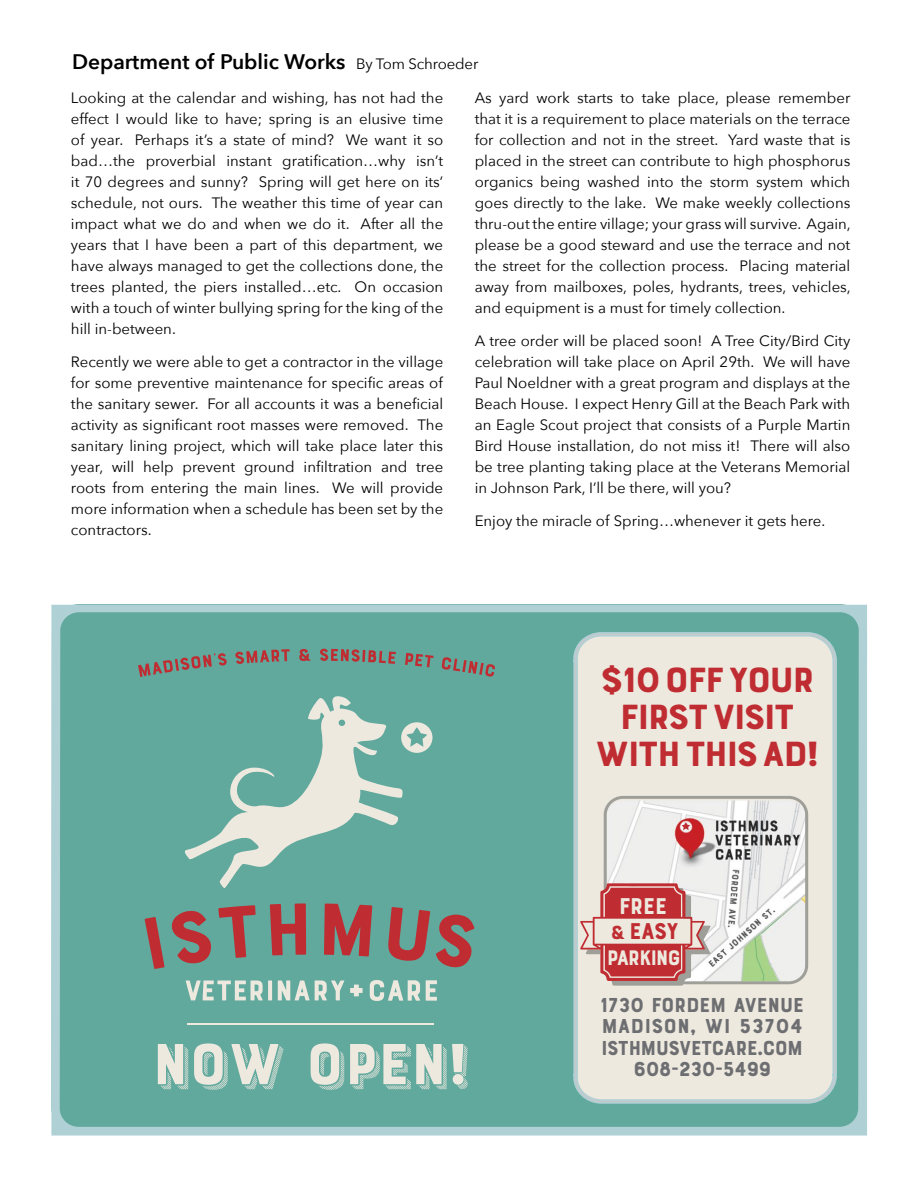
<style>
.page{position:relative;width:918px;height:1188px;background:#fff}
.page>*{position:absolute;margin:0;border:0;box-sizing:border-box;transform-origin:0 0}
.t1{font:60.9px "Bourton Drop Stripes B";color:#eee9df}
.t2{font:36.75px/37.2px "Bourton Base";letter-spacing:-.06em;color:#bf2d32;text-align:center;scale:1.09 1}
.t3{font:24px "Bourton Base";color:#bf2d32}
.t4{font:24px "Bourton Base";color:#eee9df}
.t5{font:22.05px "Bourton Base";letter-spacing:-.06em;color:#eee9df}
.t6{font:21.3px/21.5px "Bourton Base";letter-spacing:-.025em;color:#6d6e71;text-align:center}
.t7{font:600 21px "Avenir Next";color:#000}
.t8{font:15px/21px "Avenir Next";color:#000;text-align:justify}
.s1{font-weight:400;font-size:15px}
.s2{font-size:19.95px}
</style>
<div class="page">
<svg style="left:51px;top:605px;width:816px;height:531px;background:#69aca3"></svg>
<img style="left:369px;top:625px;width:498px;height:511px">
<div style="left:604px;top:796px;width:204px;height:188px;border:3px solid #9f9f99;border-radius:18px"></div>
<svg style="left:580px;top:883px;width:131px;height:103px;background:#d3908e"></svg>
<svg style="left:401px;top:722px;width:32px;height:31px"></svg>
<svg style="left:324px;top:904px;width:48px;height:53px;background:#a15353"></svg>
<svg style="left:270px;top:903px;width:36px;height:52px;background:#9e5756"></svg>
<svg style="left:388px;top:907px;width:42px;height:54px;background:#936563"></svg>
<svg style="left:436px;top:914px;width:39px;height:53px;background:#946461"></svg>
<svg style="left:218px;top:905px;width:38px;height:53px;background:#867672"></svg>
<svg style="left:145px;top:910px;width:67px;height:59px;background:#89736f"></svg>
<svg style="left:370px;top:980px;width:50px;height:21px"></svg>
<svg style="left:426px;top:980px;width:11px;height:21px"></svg>
<svg style="left:278px;top:980px;width:66px;height:20px"></svg>
<svg style="left:186px;top:981px;width:86px;height:19px;background:#a4c7bc"></svg>
<svg style="left:350px;top:985px;width:13px;height:11px"></svg>
<svg style="left:184px;top:694px;width:243px;height:195px;background:#84b8ad"></svg>
<svg style="left:138px;top:653px;width:89px;height:24px;background:#788982"></svg>
<svg style="left:235px;top:649px;width:55px;height:15px"></svg>
<svg style="left:299px;top:649px;width:12px;height:12px"></svg>
<svg style="left:320px;top:649px;width:76px;height:15px"></svg>
<svg style="left:405px;top:653px;width:29px;height:14px"></svg>
<svg style="left:442px;top:657px;width:53px;height:20px"></svg>
<hr style="left:188px;top:1023px;width:246px;height:2px;background:#eee9df">
<svg style="left:682px;top:822px;width:8px;height:8px"></svg>
<h3 class="t7" style="left:72px;top:44px;width:408px">Department of Public Works <span class="s1">By Tom Schroeder</span></h3>
<p class="t8" style="left:71px;top:87px;width:374px">Looking at the calendar and wishing, has not had the effect I would like to have; spring is an elusive time of year. Perhaps it’s a state of mind? We want it so bad…the proverbial instant gratification…why isn’t it 70 degrees and sunny? Spring will get here on its’ schedule, not ours. The weather this time of year can impact what we do and when we do it. After all the years that I have been a part of this department, we have always managed to get the collections done, the trees planted, the piers installed…etc. On occasion with a touch of winter bullying spring for the king of the hill in-between.</p>
<p class="t8" style="left:71px;top:351px;width:374px">Recently we were able to get a contractor in the village for some preventive maintenance for specific areas of the sanitary sewer. For all accounts it was a beneficial activity as significant root masses were removed. The sanitary lining project, which will take place later this year, will help prevent ground infiltration and tree roots from entering the main lines. We will provide more information when a schedule has been set by the contractors.</p>
<p class="t8" style="left:475px;top:87px;width:378px">As yard work starts to take place, please remember that it is a requirement to place materials on the terrace for collection and not in the street. Yard waste that is placed in the street can contribute to high phosphorus organics being washed into the storm system which goes directly to the lake. We make weekly collections thru-out the entire village; your grass will survive. Again, please be a good steward and use the terrace and not the street for the collection process. Placing material away from mailboxes, poles, hydrants, trees, vehicles, and equipment is a must for timely collection.</p>
<p class="t8" style="left:475px;top:330px;width:377px">A tree order will be placed soon! A Tree City/Bird City celebration will take place on April 29th. We will have Paul Noeldner with a great program and displays at the Beach House. I expect Henry Gill at the Beach Park with an Eagle Scout project that consists of a Purple Martin Bird House installation, do not miss it! There will also be tree planting taking place at the Veterans Memorial in Johnson Park, I’ll be there, will you?</p>
<p class="t8" style="left:475px;top:510px;width:352px">Enjoy the miracle of Spring…whenever it gets here.</p>
<h2 class="t2" style="left:595px;top:662px;width:208px">$10OFFYOUR<br>FIRSTVISIT<br>WITHTHISAD!</h2>
<h3 class="t4" style="left:619px;top:891px;width:50px">FREE</h3>
<h3 class="t5" style="left:607px;top:944px;width:76px">PARKING</h3>
<h3 class="t3" style="left:611px;top:916px;width:70px"><span class="s2">&amp;</span> EASY</h3>
<h1 class="t1" style="left:152px;top:1026px;width:318px">NOW OPEN!</h1>
<h3 class="t6" style="left:600px;top:994px;width:206px">1730 FORDEM AVENUE<br>MADISON, WI 53704<br>ISTHMUSVETCARE.COM<br>608-230-5499</h3>
</div>
